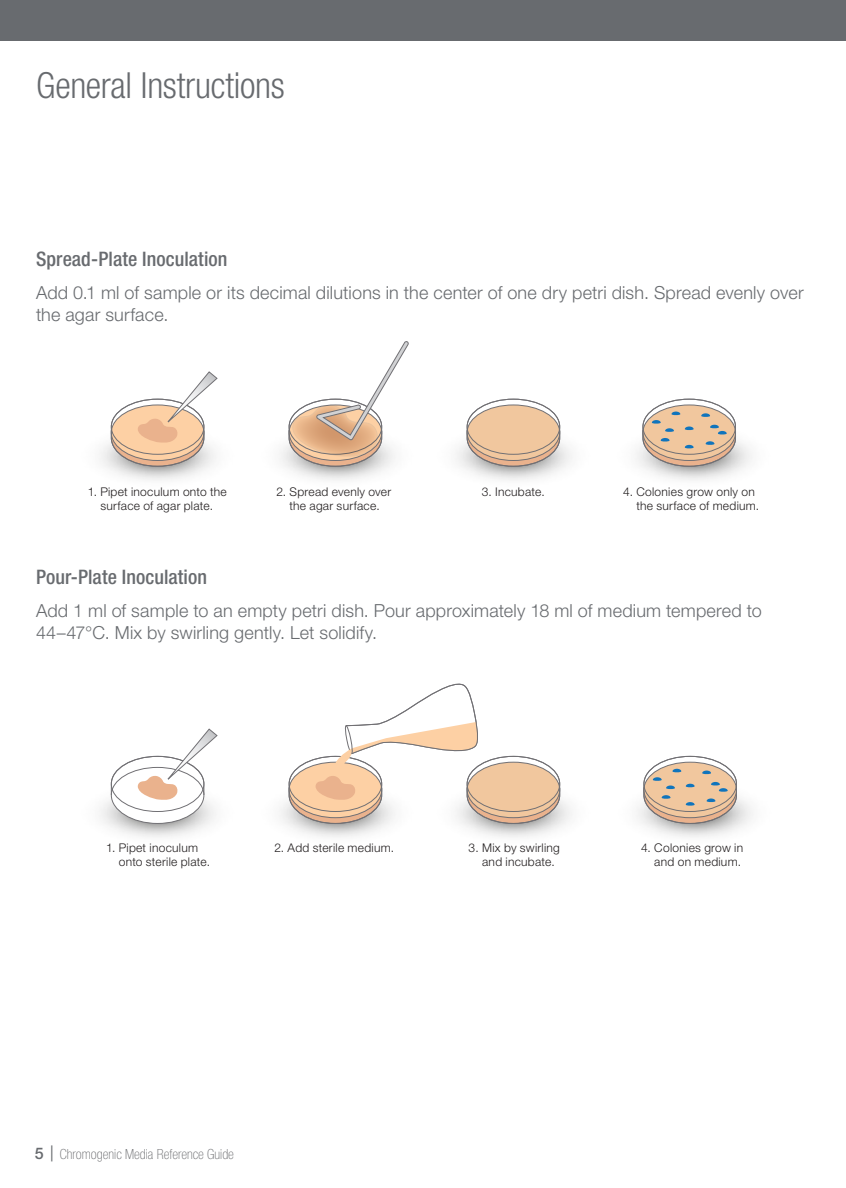
<style>
.page{position:relative;width:846px;height:1188px;background:#fff}
.page>*{position:absolute;margin:0;border:0;box-sizing:border-box;transform-origin:0 0}
.t1{font:300 condensed 36px "Helvetica Neue LT Std";letter-spacing:-.005em;color:#686b6f}
.t2{font:500 condensed 20px "Helvetica Neue LT Std";letter-spacing:.005em;color:#686b6f}
.t3{font:300 18px/22px "Helvetica Neue LT Std";letter-spacing:.01em;color:#686b6f}
.t4{font:100 condensed 14px "Helvetica Neue LT Std";color:#6c6d70}
.t5{font:300 12px/14px "Helvetica Neue LT Std";letter-spacing:.025em;color:#231f20}
.s1{font-weight:500;font-stretch:normal;font-size:16px;color:#686b6f}
.s2{font-weight:400;font-stretch:normal;font-size:16px;color:#686b6f}
</style>
<div class="page">
<div style="left:0;top:0;width:846px;height:40px;background:#686b6f"></div>
<svg style="left:111px;top:371px;width:107px;height:96px"></svg>
<svg style="left:467px;top:399px;width:93px;height:68px;background:#e2c5ab"></svg>
<svg style="left:642px;top:399px;width:94px;height:68px;background:#d9c2ac"></svg>
<svg style="left:289px;top:341px;width:120px;height:126px"></svg>
<svg style="left:111px;top:728px;width:107px;height:96px"></svg>
<svg style="left:643px;top:756px;width:94px;height:68px;background:#d9c2ac"></svg>
<svg style="left:289px;top:683px;width:271px;height:141px"></svg>
<h1 class="t1" style="left:36px;top:64px;width:250px">General Instructions</h1>
<h2 class="t2" style="left:36px;top:247px;width:193px">Spread-Plate Inoculation</h2>
<h3 class="t3" style="left:36px;top:281px;width:769px">Add 0.1 ml of sample or its decimal dilutions in the center of one dry petri dish. Spread evenly over the agar surface.</h3>
<p class="t5" style="left:88px;top:485px;width:141px;text-align:center">1. Pipet inoculum onto the surface of agar plate.</p>
<p class="t5" style="left:276px;top:485px;width:116px;text-align:center">2. Spread evenly over the agar surface.</p>
<p class="t5" style="left:482px;top:485px;width:65px">3. Incubate.</p>
<p class="t5" style="left:636px;top:485px;width:124px;text-indent:-13px">4. Colonies grow only on the surface of medium.</p>
<h2 class="t2" style="left:36px;top:565px;width:173px">Pour-Plate Inoculation</h2>
<h3 class="t3" style="left:36px;top:599px;width:727px">Add 1 ml of sample to an empty petri dish. Pour approximately 18 ml of medium tempered to<br>44–47°C. Mix by swirling gently. Let solidify.</h3>
<p class="t5" style="left:119px;top:840px;width:93px;text-indent:-13px">1. Pipet inoculum onto sterile plate.</p>
<p class="t5" style="left:275px;top:840px;width:121px">2. Add sterile medium.</p>
<p class="t5" style="left:482px;top:840px;width:79px;text-indent:-13px">3. Mix by swirling and incubate.</p>
<p class="t5" style="left:641px;top:840px;width:104px;text-align:right">4. Colonies grow in and on medium.</p>
<p class="t4" style="left:35px;top:1146px;width:201px"><span class="s1">5</span> <span class="s2">|</span> Chromogenic Media Reference Guide</p>
</div>
